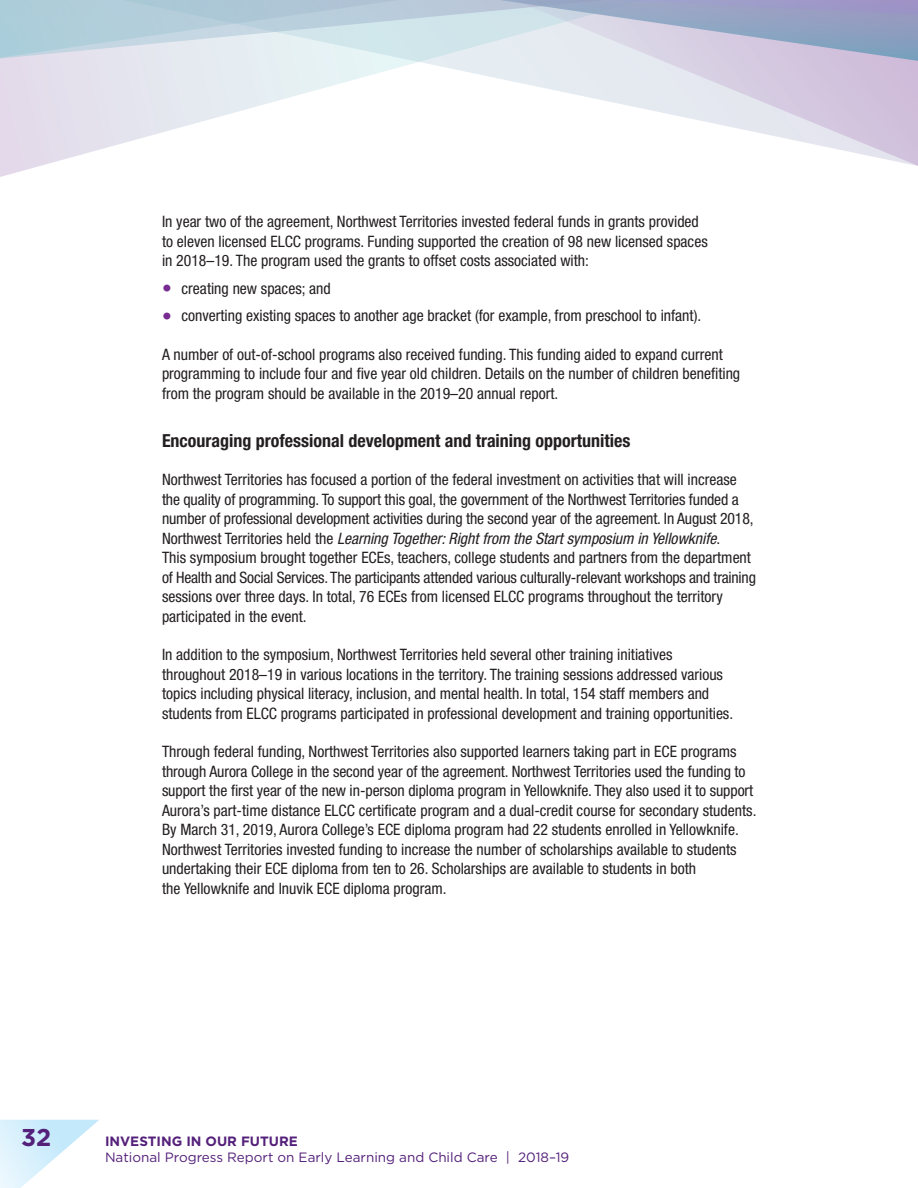
<style>
.page{position:relative;width:918px;height:1188px;background:#fff}
.page>*{position:absolute;margin:0;border:0;box-sizing:border-box;transform-origin:0 0}
.t1{font:700 24.3px "Gotham";color:#54207a}
.t2{font:700 condensed 18px "Helvetica Neue LT Std";color:#231f20}
.t3{font:condensed 15.75px/19.5px "Helvetica Neue LT Std";color:#231f20}
.t4{font:13.5px "Gotham";color:#54207a}
.t5{font:700 13.5px "Gotham";color:#54207a}
.s1{font-weight:800;font-size:19.5px;color:#782b90}
.s2{font-style:italic}
</style>
<div class="page">
<svg style="left:0;top:1120px;width:99px;height:68px"></svg>
<svg style="left:0;top:0;width:918px;height:166px"></svg>
<p class="t3" style="left:162px;top:212px;width:547px">In year two of the agreement, Northwest Territories invested federal funds in grants provided to eleven licensed ELCC programs. Funding supported the creation of 98 new licensed spaces in 2018–19. The program used the grants to offset costs associated with:</p>
<p class="t3" style="left:162px;top:278px;width:170px"><span class="s1">•</span> creating new spaces; and</p>
<p class="t3" style="left:162px;top:306px;width:541px"><span class="s1">•</span> converting existing spaces to another age bracket (for example, from preschool to infant).</p>
<p class="t3" style="left:162px;top:344px;width:580px">A number of out-of-school programs also received funding. This funding aided to expand current programming to include four and five year old children. Details on the number of children benefiting from the program should be available in the 2019–20 annual report.</p>
<p class="t2" style="left:162px;top:430px;width:470px">Encouraging professional development and training opportunities</p>
<p class="t3" style="left:162px;top:470px;width:595px">Northwest Territories has focused a portion of the federal investment on activities that will increase the quality of programming. To support this goal, the government of the Northwest Territories funded a number of professional development activities during the second year of the agreement. In August 2018, Northwest Territories held the <span class="s2">Learning Together: Right from the Start symposium in Yellowknife</span>.<br>This symposium brought together ECEs, teachers, college students and partners from the department of Health and Social Services. The participants attended various culturally-relevant workshops and training sessions over three days. In total, 76 ECEs from licensed ELCC programs throughout the territory participated in the event.</p>
<p class="t3" style="left:162px;top:645px;width:573px">In addition to the symposium, Northwest Territories held several other training initiatives throughout 2018–19 in various locations in the territory. The training sessions addressed various topics including physical literacy, inclusion, and mental health. In total, 154 staff members and students from ELCC programs participated in professional development and training opportunities.</p>
<p class="t3" style="left:162px;top:742px;width:596px">Through federal funding, Northwest Territories also supported learners taking part in ECE programs through Aurora College in the second year of the agreement. Northwest Territories used the funding to support the first year of the new in-person diploma program in Yellowknife. They also used it to support Aurora’s part-time distance ELCC certificate program and a dual-credit course for secondary students.<br>By March 31, 2019, Aurora College’s ECE diploma program had 22 students enrolled in Yellowknife.<br>Northwest Territories invested funding to increase the number of scholarships available to students undertaking their ECE diploma from ten to 26. Scholarships are available to students in both<br>the Yellowknife and Inuvik ECE diploma program.</p>
<h1 class="t1" style="left:21px;top:1123px;width:32px">32</h1>
<p class="t5" style="left:105px;top:1133px;width:194px">INVESTING IN OUR FUTURE</p>
<p class="t4" style="left:105px;top:1150px;width:466px">National Progress Report on Early Learning and Child Care | 2018–19</p>
</div>
